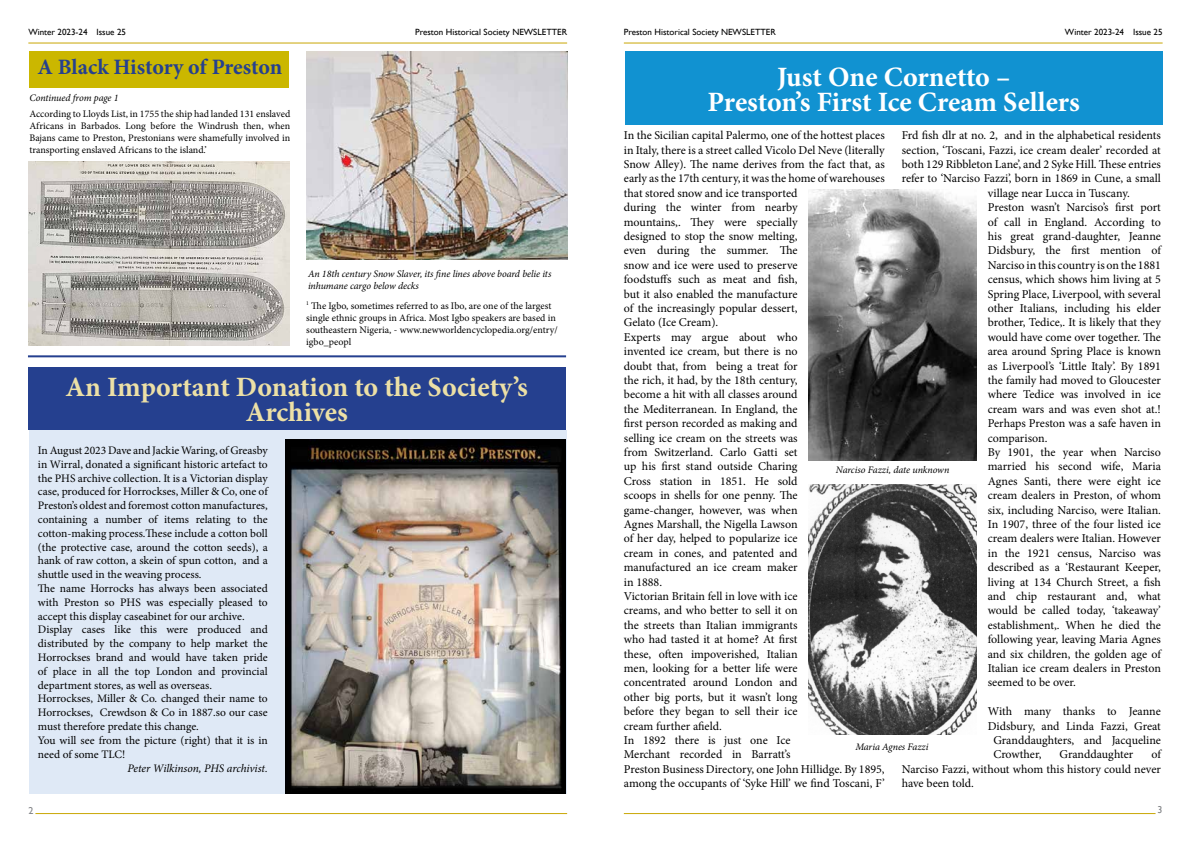
<style>
.page{position:relative;width:1191px;height:842px;background:#fff}
.page>*{position:absolute;margin:0;border:0;box-sizing:border-box;transform-origin:0 0}
.t1{font:700 28px/25px "Minion Pro";color:#fff;text-align:center}
.t2{font:700 28px/25px "Minion Pro";color:#ece0a6;text-align:center}
.t3{font:700 22px "Minion Pro";letter-spacing:-.01em;color:#25408f}
.t4{font:12px/14.4px "Minion Pro";color:#000}
.t5{font:11.5px/13.8px "Minion Pro";letter-spacing:-.005em;color:#000}
.t6{font:italic 11.5px "Minion Pro";letter-spacing:-.01em;color:#000}
.t7{font:10px/12px "Minion Pro";color:#000;text-align:justify}
.t8{font:italic 10px/12px "Minion Pro";letter-spacing:-.005em;color:#000}
.t9{font:10px "Gill Sans";color:#808285}
.t10{font:9px "Gill Sans";color:#000}
</style>
<div class="page">
<hr style="left:624px;top:43px;width:538px;height:1px;background:#c9a705">
<hr style="left:28px;top:43px;width:539px;height:1px;background:#c9a705">
<hr style="left:624px;top:813px;width:531px;height:1px;background:#c9a705">
<hr style="left:35px;top:813px;width:532px;height:1px;background:#c9a705">
<div style="left:29px;top:430px;width:538px;height:364px;background:#dfe9f6"></div>
<div style="left:28px;top:367px;width:537px;height:63px;background:#25408f"></div>
<hr style="left:28px;top:355px;width:538px;height:2px;background:#25408f">
<div style="left:29px;top:51px;width:260px;height:37px;background:#cbb700"></div>
<img style="left:28px;top:162px;width:261px;height:183px">
<img style="left:306px;top:51px;width:261px;height:208px">
<img style="left:286px;top:440px;width:279px;height:353px">
<div style="left:625px;top:51px;width:537px;height:74px;background:#1192d1"></div>
<img style="left:808px;top:190px;width:168px;height:270px">
<img style="left:808px;top:485px;width:168px;height:249px">
<p class="t10" style="left:28px;top:26px;width:99px">Winter 2023-24 Issue 25</p>
<p class="t10" style="left:1065px;top:26px;width:99px">Winter 2023-24 Issue 25</p>
<p class="t10" style="left:415px;top:26px;width:153px">Preston Historical Society NEWSLETTER</p>
<p class="t10" style="left:624px;top:26px;width:153px">Preston Historical Society NEWSLETTER</p>
<h2 class="t3" style="left:37px;top:52px;width:246px">A Black History of Preston</h2>
<p class="t8" style="left:29px;top:92px;width:91px">Continued from page 1</p>
<p class="t7" style="left:29px;top:108px;width:262px">According to Lloyds List, in 1755 the ship had landed 131 enslaved Africans in Barbados. Long before the Windrush then, when Bajans came to Preston, Prestonians were shamefully involved in transporting enslaved Africans to the island.’</p>
<p class="t8" style="left:308px;top:268px;width:245px">An 18th century Snow Slaver, its fine lines above board belie its inhumane cargo below decks</p>
<p class="t7" style="left:306px;top:299px;width:253px;text-align:left"><sup>1</sup> The Igbo, sometimes referred to as Ibo, are one of the largest single ethnic groups in Africa. Most Igbo speakers are based in southeastern Nigeria, - www.newworldencyclopedia.org/entry/ igbo_peopl</p>
<h1 class="t2" style="left:66px;top:374px;width:464px">An Important Donation to the Society’s<br>Archives</h1>
<p class="t5" style="left:38px;top:443px;width:231px">In August 2023 Dave and Jackie Waring, of Greasby in Wirral, donated a significant historic artefact to the PHS archive collection. It is a Victorian display case, produced for Horrockses, Miller &amp; Co, one of Preston’s oldest and foremost cotton manufactures, containing a number of items relating to the cotton-making process.These include a cotton boll (the protective case, around the cotton seeds), a hank of raw cotton, a skein of spun cotton, and a shuttle used in the weaving process.<br>The name Horrocks has always been associated with Preston so PHS was especially pleased to accept this display caseabinet for our archive.<br>Display cases like this were produced and distributed by the company to help market the Horrockses brand and would have taken pride of place in all the top London and provincial department stores, as well as overseas.<br>Horrockses, Miller &amp; Co. changed their name to Horrockses, Crewdson &amp; Co in 1887.so our case must therefore predate this change.<br>You will see from the picture (right) that it is in need of some TLC!</p>
<p class="t6" style="left:127px;top:760px;width:142px">Peter Wilkinson, PHS archivist.</p>
<h1 class="t1" style="left:707px;top:64px;width:374px">Just One Cornetto –<br>Preston’s First Ice Cream Sellers</h1>
<p class="t4" style="left:624px;top:128px;width:262px">In the Sicilian capital Palermo, one of the hottest places in Italy, there is a street called Vicolo Del Neve (literally Snow Alley). The name derives from the fact that, as early as the 17th century, it was the home of warehouses that stored snow and ice transported<br>during the winter from nearby<br>mountains,. They were specially<br>designed to stop the snow melting,<br>even during the summer. The<br>snow and ice were used to preserve<br>foodstuffs such as meat and fish,<br>but it also enabled the manufacture<br>of the increasingly popular dessert,<br>Gelato (Ice Cream).<br>Experts may argue about who<br>invented ice cream, but there is no<br>doubt that, from being a treat for<br>the rich, it had, by the 18th century,<br>become a hit with all classes around<br>the Mediterranean. In England, the<br>first person recorded as making and<br>selling ice cream on the streets was<br>from Switzerland. Carlo Gatti set<br>up his first stand outside Charing<br>Cross station in 1851. He sold<br>scoops in shells for one penny. The<br>game-changer, however, was when<br>Agnes Marshall, the Nigella Lawson<br>of her day, helped to popularize ice<br>cream in cones, and patented and<br>manufactured an ice cream maker<br>in 1888.<br>Victorian Britain fell in love with ice<br>creams, and who better to sell it on<br>the streets than Italian immigrants<br>who had tasted it at home? At first<br>these, often impoverished, Italian<br>men, looking for a better life were<br>concentrated around London and<br>other big ports, but it wasn’t long<br>before they began to sell their ice<br>cream further afield.<br>In 1892 there is just one Ice<br>Merchant recorded in Barratt’s<br>Preston Business Directory, one John Hillidge. By 1895, among the occupants of ‘Syke Hill’ we find Toscani, F’</p>
<p class="t4" style="left:901px;top:128px;width:261px">Frd fish dlr at no. 2, and in the alphabetical residents</p>
<p class="t4" style="left:901px;top:143px;width:261px">section, ‘Toscani, Fazzi, ice cream dealer’ recorded at</p>
<p class="t4" style="left:901px;top:157px;width:261px">both 129 Ribbleton Lane’, and 2 Syke Hill. These entries</p>
<p class="t4" style="left:901px;top:171px;width:261px">refer to ‘Narciso Fazzi’, born in 1869 in Cune, a small</p>
<p class="t4" style="left:987px;top:186px;width:143px">village near Lucca in Tuscany.</p>
<p class="t4" style="left:987px;top:200px;width:175px">Preston wasn’t Narciso’s first port</p>
<p class="t4" style="left:987px;top:215px;width:175px">of call in England. According to</p>
<p class="t4" style="left:987px;top:229px;width:175px">his great grand-daughter, Jeanne</p>
<p class="t4" style="left:987px;top:243px;width:175px">Didsbury, the first mention of</p>
<p class="t4" style="left:987px;top:258px;width:175px">Narciso in this country is on the 1881</p>
<p class="t4" style="left:987px;top:272px;width:175px">census, which shows him living at 5</p>
<p class="t4" style="left:987px;top:287px;width:175px">Spring Place, Liverpool, with several</p>
<p class="t4" style="left:987px;top:301px;width:175px">other Italians, including his elder</p>
<p class="t4" style="left:987px;top:315px;width:175px">brother, Tedice,. It is likely that they</p>
<p class="t4" style="left:987px;top:330px;width:175px">would have come over together. The</p>
<p class="t4" style="left:987px;top:344px;width:175px">area around Spring Place is known</p>
<p class="t4" style="left:987px;top:359px;width:175px">as Liverpool’s ‘Little Italy’. By 1891</p>
<p class="t4" style="left:987px;top:373px;width:175px">the family had moved to Gloucester</p>
<p class="t4" style="left:987px;top:387px;width:175px">where Tedice was involved in ice</p>
<p class="t4" style="left:987px;top:402px;width:175px">cream wars and was even shot at.!</p>
<p class="t4" style="left:987px;top:416px;width:175px">Perhaps Preston was a safe haven in</p>
<p class="t4" style="left:987px;top:431px;width:61px">comparison.</p>
<p class="t4" style="left:987px;top:445px;width:175px">By 1901, the year when Narciso</p>
<p class="t4" style="left:987px;top:459px;width:175px">married his second wife, Maria</p>
<p class="t4" style="left:987px;top:474px;width:175px">Agnes Santi, there were eight ice</p>
<p class="t4" style="left:987px;top:488px;width:175px">cream dealers in Preston, of whom</p>
<p class="t4" style="left:987px;top:503px;width:175px">six, including Narciso, were Italian.</p>
<p class="t4" style="left:987px;top:517px;width:175px">In 1907, three of the four listed ice</p>
<p class="t4" style="left:987px;top:531px;width:175px">cream dealers were Italian. However</p>
<p class="t4" style="left:987px;top:546px;width:175px">in the 1921 census, Narciso was</p>
<p class="t4" style="left:987px;top:560px;width:175px">described as a ‘Restaurant Keeper,</p>
<p class="t4" style="left:987px;top:575px;width:175px">living at 134 Church Street, a fish</p>
<p class="t4" style="left:987px;top:589px;width:175px">and chip restaurant and, what</p>
<p class="t4" style="left:987px;top:603px;width:175px">would be called today, ‘takeaway’</p>
<p class="t4" style="left:987px;top:618px;width:175px">establishment,. When he died the</p>
<p class="t4" style="left:987px;top:632px;width:175px">following year, leaving Maria Agnes</p>
<p class="t4" style="left:987px;top:647px;width:175px">and six children, the golden age of</p>
<p class="t4" style="left:987px;top:661px;width:175px">Italian ice cream dealers in Preston</p>
<p class="t4" style="left:987px;top:675px;width:90px">seemed to be over.</p>
<p class="t4" style="left:987px;top:704px;width:175px">With many thanks to Jeanne</p>
<p class="t4" style="left:987px;top:719px;width:175px">Didsbury, and Linda Fazzi, Great</p>
<p class="t4" style="left:993px;top:733px;width:169px">Granddaughters, and Jacqueline</p>
<p class="t4" style="left:993px;top:747px;width:50px">Crowther,</p>
<p class="t4" style="left:1059px;top:747px;width:75px">Granddaughter</p>
<p class="t8" style="left:836px;top:464px;width:115px">Narciso Fazzi, date unknown</p>
<p class="t8" style="left:855px;top:741px;width:75px">Maria Agnes Fazzi</p>
<p class="t4" style="left:901px;top:747px;width:261px;text-align:justify;text-indent:250px">of Narciso Fazzi, without whom this history could never have been told.</p>
<p class="t9" style="left:28px;top:804px;width:6px">2</p>
<p class="t9" style="left:1157px;top:804px;width:6px">3</p>
</div>
